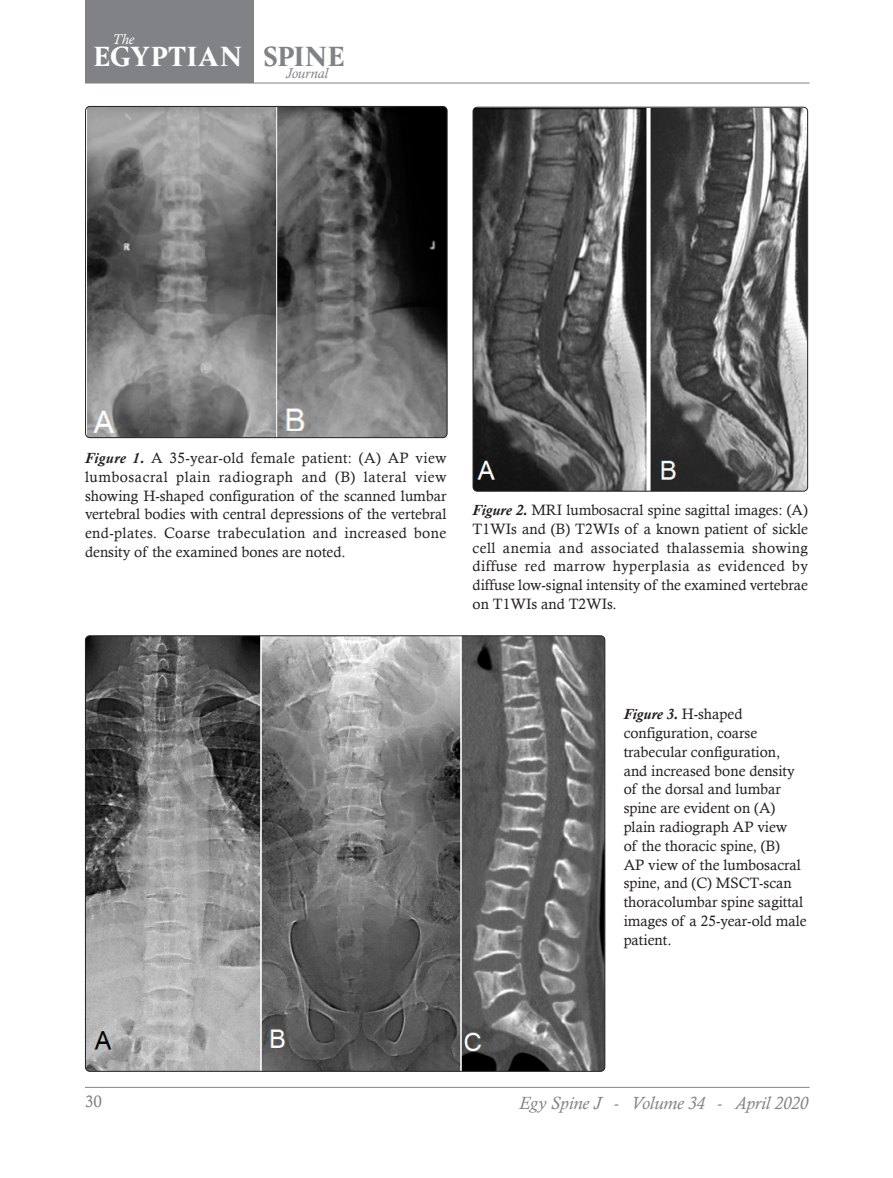
<style>
.page{position:relative;width:893px;height:1178px;background:#fff}
.page>*{position:absolute;margin:0;border:0;box-sizing:border-box;transform-origin:0 0}
.t1{font:800 29.85px "Hermann";letter-spacing:.005em;color:#fff}
.t2{font:italic 18px "Calisto";letter-spacing:-.005em;color:#808285}
.t3{font:16.5px "Calisto";color:#808285}
.Figures{font:15px/18.8px "Calisto";color:#231f20;text-align:justify}
.t4{font:italic 14.4px "Calisto";color:#808285}
.t5{font:italic 14.4px "Calisto";color:#fff}
.s1{color:#808285}
.s2{font-weight:700;font-style:italic}
</style>
<div class="page">
<hr style="left:85px;top:1087px;width:725px;height:1px;background:#808285">
<hr style="left:85px;top:83px;width:725px;height:1px;background:#808285">
<div style="left:85px;top:0;width:169px;height:83px;background:#808285"></div>
<img style="left:87px;top:637px;width:518px;height:434px">
<img style="left:473px;top:107px;width:335px;height:384px">
<div style="left:473px;top:107px;width:335px;height:384px;border:1px solid #231f20;border-radius:4px"></div>
<img style="left:87px;top:106px;width:360px;height:332px">
<div style="left:85px;top:106px;width:362px;height:332px;border:1px solid #231f20;border-radius:4px"></div>
<p class="t5" style="left:112px;top:31px;width:23px">The</p>
<h1 class="t1" style="left:93px;top:34px;width:253px">EGYPTIAN <span class="s1">SPINE</span></h1>
<p class="t4" style="left:286px;top:64px;width:44px">Journal</p>
<p class="Figures" style="left:85px;top:448px;width:363px"><span class="s2">Figure 1.</span> A 35-year-old female patient: (A) AP view lumbosacral plain radiograph and (B) lateral view showing H-shaped configuration of the scanned lumbar vertebral bodies with central depressions of the vertebral end-plates. Coarse trabeculation and increased bone density of the examined bones are noted.</p>
<p class="Figures" style="left:473px;top:500px;width:337px"><span class="s2">Figure 2.</span> MRI lumbosacral spine sagittal images: (A)<br>T1WIs and (B) T2WIs of a known patient of sickle cell anemia and associated thalassemia showing diffuse red marrow hyperplasia as evidenced by diffuse low-signal intensity of the examined vertebrae on T1WIs and T2WIs.</p>
<p class="Figures" style="left:624px;top:705px;width:185px;text-align:left"><span class="s2">Figure 3.</span> H-shaped configuration, coarse trabecular configuration, and increased bone density of the dorsal and lumbar spine are evident on (A) plain radiograph AP view<br>of the thoracic spine, (B)<br>AP view of the lumbosacral spine, and (C) MSCT-scan thoracolumbar spine sagittal images of a 25-year-old male patient.</p>
<p class="t3" style="left:85px;top:1092px;width:18px">30</p>
<p class="t2" style="left:519px;top:1092px;width:290px">Egy Spine J - Volume 34 - April 2020</p>
</div>
